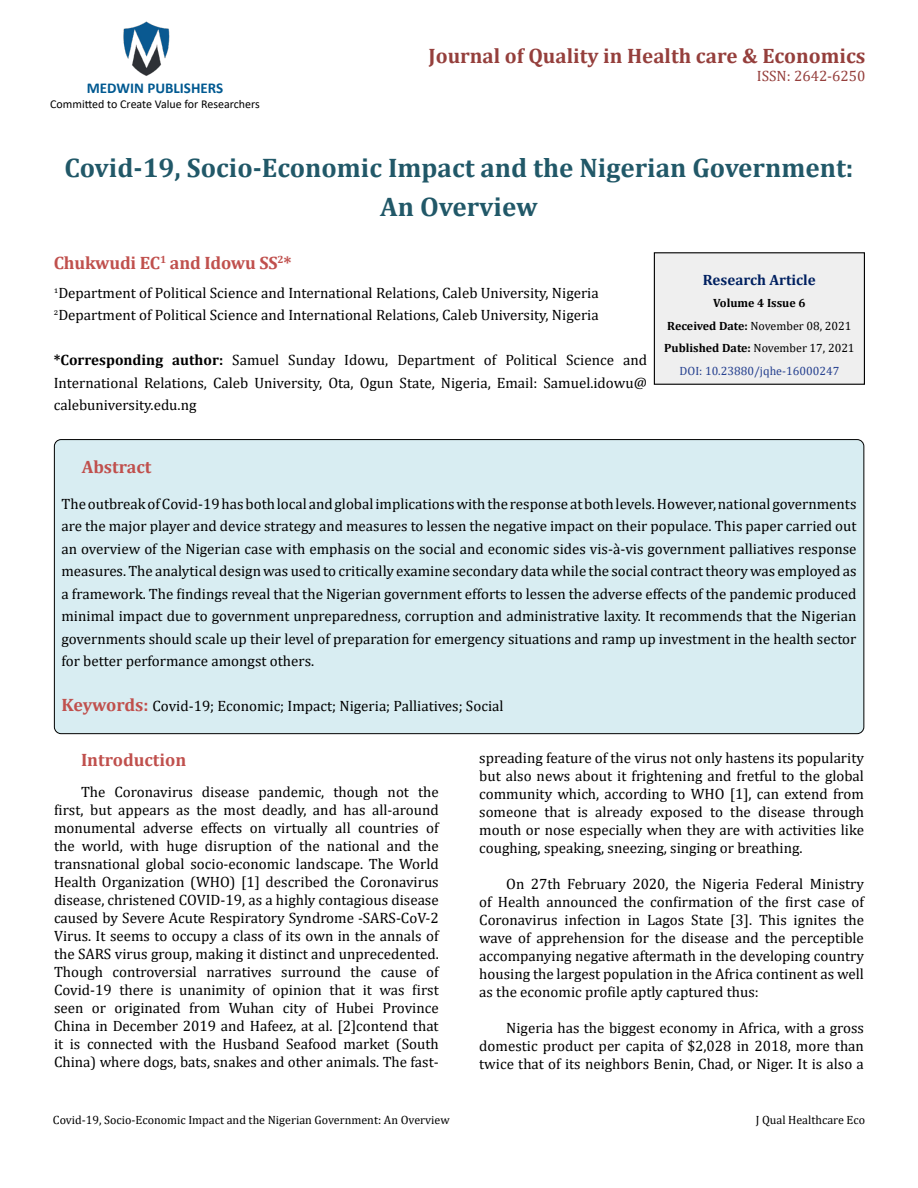
<style>
.page{position:relative;width:918px;height:1188px;background:#fff}
.page>*{position:absolute;margin:0;border:0;box-sizing:border-box;transform-origin:0 0}
.t1{font:700 27px/39px "Cambria";color:#215868;text-align:center}
.t2{font:700 21px "Cambria";color:#953f3c}
.t3{font:700 18px "Cambria";letter-spacing:-.01em;color:#c0504d}
.t4{font:15px/18px "Cambria";color:#000;text-align:justify}
.t5{font:700 15px "Calibri";color:#005991}
.t6{font:700 15px "Cambria";color:#002060}
.t7{font:15px "Cambria";color:#953f3c}
.t8{font:700 12px/22.5px "Cambria";color:#000;text-align:center}
.t9{font:12px "Cambria";color:#000}
.t10{font:12px "Calibri";color:#000}
.s1{font-weight:700}
.s2{font-weight:400}
.s3{font-weight:400;color:#25408f}
.s4{font-weight:700;font-size:18px;color:#c0504d}
</style>
<div class="page">
<img style="left:123px;top:21px;width:47px;height:55px">
<div style="left:654px;top:253px;width:210px;height:131px;background:#efefef"></div>
<div style="left:654px;top:252px;width:211px;height:133px;border:1px solid #000"></div>
<div style="left:54px;top:440px;width:810px;height:294px;background:#d8edf2;border-radius:7px"></div>
<p class="t5" style="left:87px;top:78px;width:138px">MEDWIN PUBLISHERS</p>
<p class="t10" style="left:50px;top:95px;width:211px">Committed to Create Value for Researchers</p>
<h2 class="t2" style="left:429px;top:42px;width:438px">Journal of Quality in Health care &amp; Economics</h2>
<p class="t7" style="left:757px;top:68px;width:110px">ISSN: 2642-6250</p>
<h1 class="t1" style="left:65px;top:148px;width:790px">Covid-19, Socio-Economic Impact and the Nigerian Government:<br>An Overview</h1>
<p class="t3" style="left:54px;top:250px;width:240px">Chukwudi EC<sup>1</sup> and Idowu SS<sup>2</sup>*</p>
<p class="t4" style="left:54px;top:282px;width:547px;line-height:22.5px"><sup>1</sup>Department of Political Science and International Relations, Caleb University, Nigeria<br><sup>2</sup>Department of Political Science and International Relations, Caleb University, Nigeria</p>
<p class="t4" style="left:54px;top:349px;width:595px;line-height:22.5px"><span class="s1">*Corresponding author:</span> Samuel Sunday Idowu, Department of Political Science and International Relations, Caleb University, Ota, Ogun State, Nigeria, Email: Samuel.idowu@ calebuniversity.edu.ng</p>
<p class="t6" style="left:703px;top:269px;width:114px">Research Article</p>
<p class="t8" style="left:664px;top:291px;width:192px">Volume 4 Issue 6<br>Received Date: <span class="s2">November 08, 2021<br></span>Published Date: <span class="s2">November 17, 2021<br></span><span class="s3">DOI: 10.23880/jqhe-16000247</span></p>
<p class="t3" style="left:82px;top:454px;width:71px">Abstract</p>
<p class="t4" style="left:62px;top:492px;width:797px;line-height:22.5px">The outbreak of Covid-19 has both local and global implications with the response at both levels. However, national governments are the major player and device strategy and measures to lessen the negative impact on their populace. This paper carried out an overview of the Nigerian case with emphasis on the social and economic sides vis-à-vis government palliatives response measures. The analytical design was used to critically examine secondary data while the social contract theory was employed as a framework. The findings reveal that the Nigerian government efforts to lessen the adverse effects of the pandemic produced minimal impact due to government unpreparedness, corruption and administrative laxity. It recommends that the Nigerian governments should scale up their level of preparation for emergency situations and ramp up investment in the health sector for better performance amongst others.</p>
<p class="t4" style="left:62px;top:697px;width:444px"><span class="s4">Keywords:</span> Covid-19; Economic; Impact; Nigeria; Palliatives; Social</p>
<p class="t3" style="left:81px;top:747px;width:107px">Introduction</p>
<p class="t4" style="left:54px;top:783px;width:386px;text-indent:27px">The Coronavirus disease pandemic, though not the first, but appears as the most deadly, and has all-around monumental adverse effects on virtually all countries of the world, with huge disruption of the national and the transnational global socio-economic landscape. The World Health Organization (WHO) [1] described the Coronavirus disease, christened COVID-19, as a highly contagious disease caused by Severe Acute Respiratory Syndrome -SARS-CoV-2<br>Virus. It seems to occupy a class of its own in the annals of the SARS virus group, making it distinct and unprecedented.<br>Though controversial narratives surround the cause of Covid-19 there is unanimity of opinion that it was first seen or originated from Wuhan city of Hubei Province China in December 2019 and Hafeez, at al. [2]contend that it is connected with the Husband Seafood market (South China) where dogs, bats, snakes and other animals. The fast-</p>
<p class="t4" style="left:479px;top:749px;width:386px">spreading feature of the virus not only hastens its popularity but also news about it frightening and fretful to the global community which, according to WHO [1], can extend from someone that is already exposed to the disease through mouth or nose especially when they are with activities like coughing, speaking, sneezing, singing or breathing.</p>
<p class="t4" style="left:479px;top:875px;width:386px;text-indent:27px">On 27th February 2020, the Nigeria Federal Ministry of Health announced the confirmation of the first case of Coronavirus infection in Lagos State [3]. This ignites the wave of apprehension for the disease and the perceptible accompanying negative aftermath in the developing country housing the largest population in the Africa continent as well as the economic profile aptly captured thus:</p>
<p class="t4" style="left:479px;top:1019px;width:386px;text-indent:27px">Nigeria has the biggest economy in Africa, with a gross domestic product per capita of $2,028 in 2018, more than twice that of its neighbors Benin, Chad, or Niger. It is also a</p>
<p class="t9" style="left:53px;top:1113px;width:398px">Covid-19, Socio-Economic Impact and the Nigerian Government: An Overview</p>
<p class="t9" style="left:756px;top:1113px;width:111px">J Qual Healthcare Eco</p>
</div>
